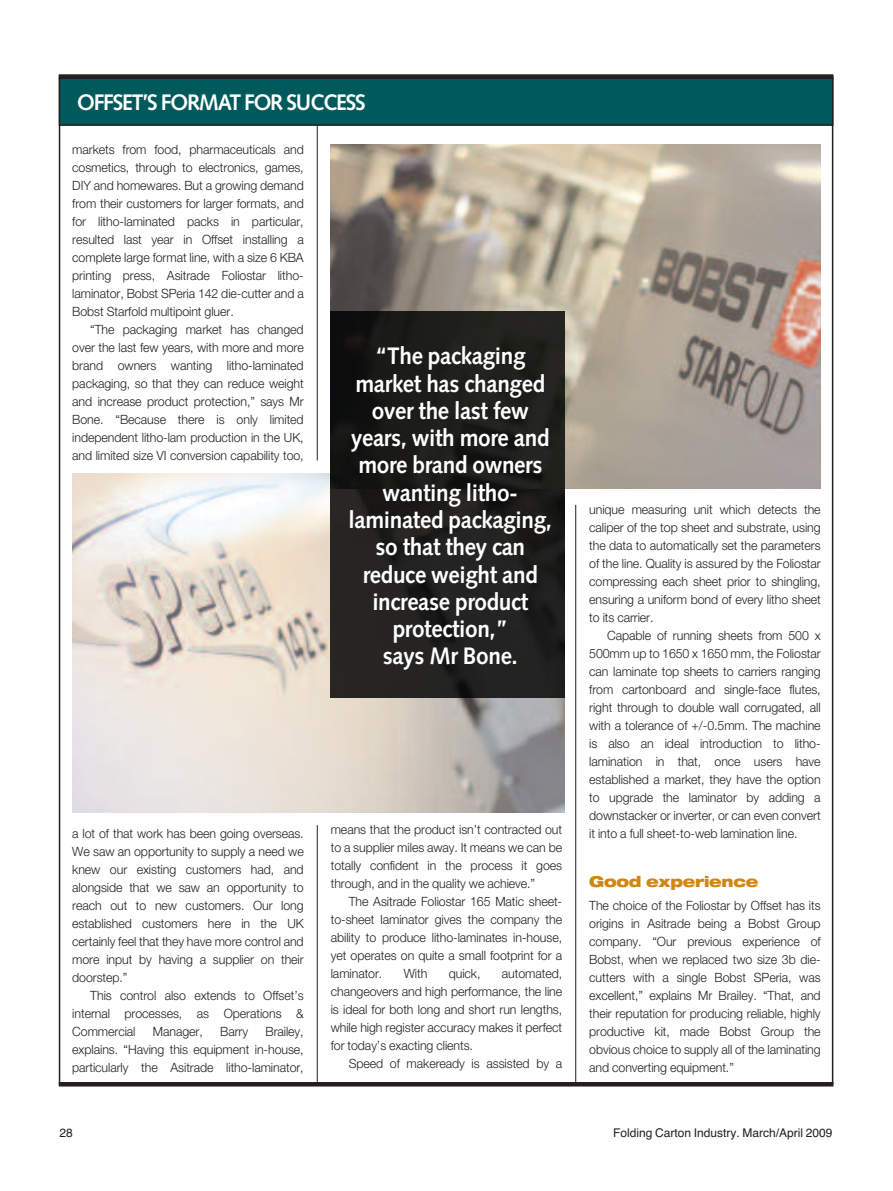
<style>
.page{position:relative;width:893px;height:1191px;background:#fff}
.page>*{position:absolute;margin:0;border:0;box-sizing:border-box;transform-origin:0 0}
.t1{font:700 23.85px/27.3px "Syntax";letter-spacing:-.015em;color:#fff;text-align:center;scale:.95 1}
.t2{font:700 22.5px "Syntax";letter-spacing:-.055em;color:#fff;scale:.95 1}
.t3{font:900 expanded 15px "Helvetica Neue";letter-spacing:-.02em;color:#d08613}
.t4{font:300 12.75px/18px "Helvetica Neue";letter-spacing:-.005em;color:#231f20;text-align:justify}
.t5{font:12px "Helvetica";color:#231f20}
</style>
<div class="page">
<div style="left:59px;top:74px;width:774px;height:5px;background:#231f20"></div>
<hr style="left:59px;top:1082px;width:774px;height:4px;background:#231f20">
<hr style="left:59px;top:75px;width:1px;height:1010px;background:#231f20">
<hr style="left:832px;top:76px;width:1px;height:1008px;background:#231f20">
<hr style="left:575px;top:505px;width:1px;height:580px;background:#231f20">
<div style="left:59px;top:78px;width:774px;height:47px;background:#00595a"></div>
<div style="left:59px;top:77px;width:774px;height:49px;border:2px solid #231f20"></div>
<hr style="left:317px;top:126px;width:1px;height:334px;background:#231f20">
<img style="left:72px;top:473px;width:493px;height:339px">
<img style="left:331px;top:145px;width:490px;height:343px">
<img style="left:331px;top:311px;width:234px;height:386px">
<hr style="left:317px;top:825px;width:1px;height:259px;background:#231f20">
<h2 class="t2" style="left:77px;top:93px;width:305px">OFFSET’S FORMAT FOR SUCCESS</h2>
<p class="t4" style="left:72px;top:140px;width:233px">markets from food, pharmaceuticals and cosmetics, through to electronics, games, DIY and homewares. But a growing demand from their customers for larger formats, and for litho-laminated packs in particular, resulted last year in Offset installing a complete large format line, with a size 6 KBA printing press, Asitrade Foliostar litho&shy;laminator, Bobst SPeria 142 die-cutter and a Bobst Starfold multipoint gluer.</p>
<p class="t4" style="left:72px;top:320px;width:233px;text-indent:18px">“The packaging market has changed over the last few years, with more and more brand owners wanting litho-laminated packaging, so that they can reduce weight and increase product protection,” says Mr Bone. “Because there is only limited independent litho-lam production in the UK, and limited size VI conversion capability too,</p>
<h1 class="t1" style="left:349px;top:345px;width:216px">“The packaging market has changed over the last few years, with more and more brand owners wanting litho&shy;laminated packaging, so that they can reduce weight and increase product protection,”<br>says Mr Bone.</h1>
<p class="t4" style="left:72px;top:823px;width:233px">a lot of that work has been going overseas.<br>We saw an opportunity to supply a need we knew our existing customers had, and alongside that we saw an opportunity to reach out to new customers. Our long established customers here in the UK certainly feel that they have more control and more input by having a supplier on their doorstep.”</p>
<p class="t4" style="left:72px;top:985px;width:233px;text-indent:18px">This control also extends to Offset’s internal processes, as Operations &amp; Commercial</p>
<p class="t4" style="left:72px;top:1021px;width:233px;text-indent:193px">Brailey, explains. “Having this equipment in-house, particularly the Asitrade litho-laminator,</p>
<p class="t4" style="left:153px;top:1021px;width:51px">Manager,</p>
<p class="t4" style="left:220px;top:1021px;width:29px">Barry</p>
<p class="t4" style="left:331px;top:820px;width:233px">means that the product isn’t contracted out to a supplier miles away. It means we can be totally confident in the process it goes through, and in the quality we achieve.”</p>
<p class="t4" style="left:331px;top:892px;width:233px;text-indent:18px">The Asitrade Foliostar 165 Matic sheet&shy;to-sheet laminator gives the company the ability to produce litho-laminates in-house, yet operates on quite a small footprint for a laminator.</p>
<p class="t4" style="left:331px;top:964px;width:233px;text-indent:171px">automated, changeovers and high performance, the line is ideal for both long and short run lengths, while high register accuracy makes it perfect for today’s exacting clients.</p>
<p class="t4" style="left:349px;top:1054px;width:215px">Speed of makeready is assisted by a</p>
<p class="t4" style="left:404px;top:964px;width:25px">With</p>
<p class="t4" style="left:449px;top:964px;width:33px">quick,</p>
<p class="t4" style="left:589px;top:500px;width:233px">unique measuring unit which detects the caliper of the top sheet and substrate, using the data to automatically set the parameters of the line. Quality is assured by the Foliostar compressing each sheet prior to shingling, ensuring a uniform bond of every litho sheet to its carrier.</p>
<p class="t4" style="left:589px;top:626px;width:233px;text-indent:18px">Capable of running sheets from 500 x 500mm up to 1650 x 1650 mm, the Foliostar can laminate top sheets to carriers ranging from cartonboard and single-face flutes, right through to double wall corrugated, all with a tolerance of +/-0.5mm. The machine is also an ideal introduction to litho&shy;lamination in that, once users have established a market, they have the option to upgrade the laminator by adding a downstacker or inverter, or can even convert it into a full sheet-to-web lamination line.</p>
<p class="t3" style="left:589px;top:876px;width:171px">Good experience</p>
<p class="t4" style="left:589px;top:896px;width:233px">The choice of the Foliostar by Offset has its origins in Asitrade being a Bobst Group company. “Our previous experience of Bobst, when we replaced two size 3b die&shy;cutters with a single Bobst SPeria, was excellent,” explains Mr Brailey. “That, and their reputation for producing reliable, highly productive kit, made Bobst Group the obvious choice to supply all of the laminating and converting equipment.”</p>
<p class="t5" style="left:60px;top:1125px;width:15px">28</p>
<p class="t5" style="left:613px;top:1125px;width:221px">Folding Carton Industry. March/April 2009</p>
</div>
